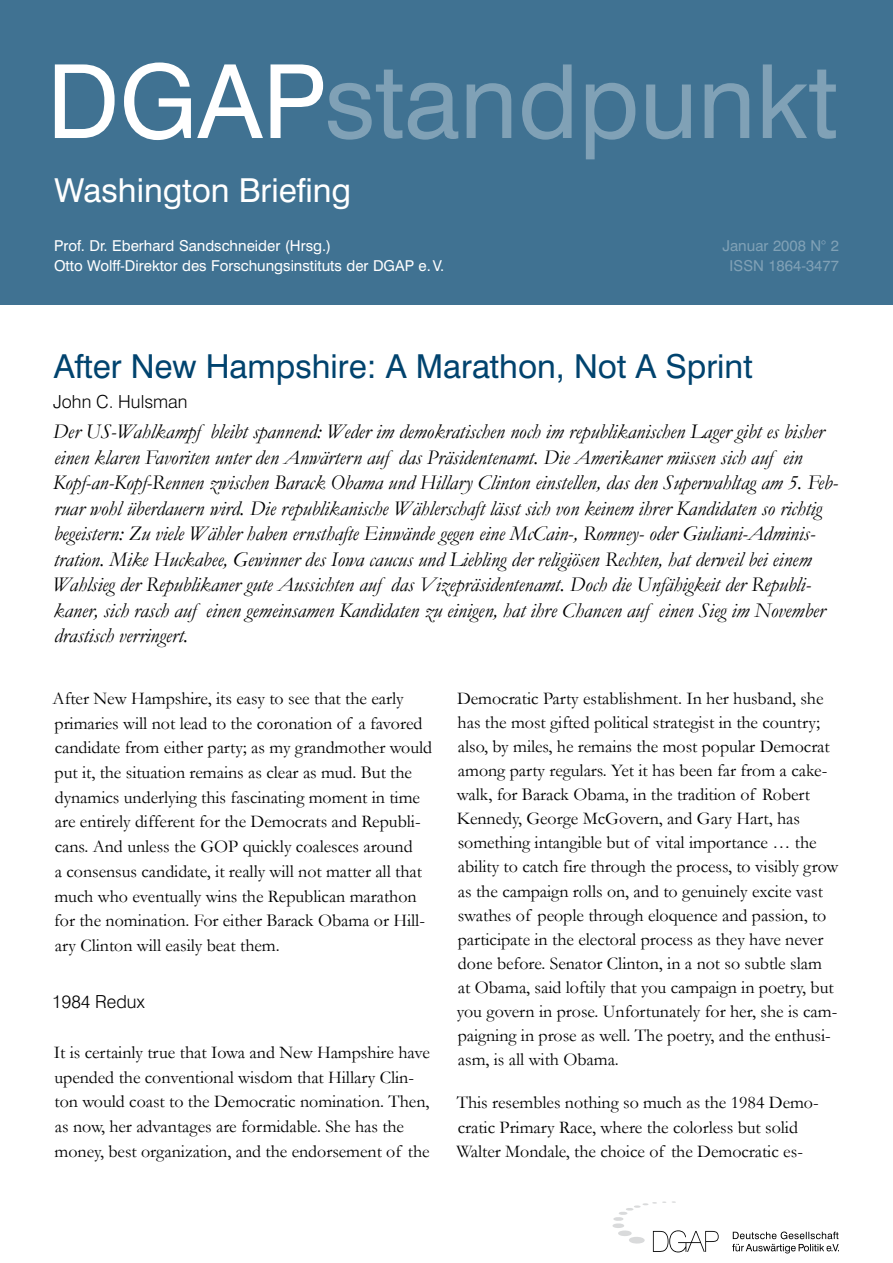
<style>
.page{position:relative;width:893px;height:1263px;background:#fff}
.page>*{position:absolute;margin:0;border:0;box-sizing:border-box;transform-origin:0 0}
.t1{font:102.3px "Swiss 721 BT";color:#80a1b6}
.t2{font:33px "Swiss 721 BT";color:#00436e}
.t3{font:33px "Swiss 721 BT";color:#fff}
.t4{font:italic 21px/25.5px "Garamond";letter-spacing:-.005em;color:#000}
.t5{font:18px/24.2px "Garamond";letter-spacing:-.005em;color:#000}
.t6{font:300 18px "Swiss 721 BT";color:#000}
.t7{font:15px/19.5px "Swiss 721 BT";color:#fff}
.t8{font:15px/19.5px "Swiss 721 BT";color:#80a1b6;text-align:center}
.s1{color:#fff}
</style>
<div class="page">
<div style="left:0;top:0;width:893px;height:305px;background:#407292"></div>
<svg style="left:612px;top:1201px;width:107px;height:51px"></svg>
<svg style="left:732px;top:1231px;width:107px;height:22px"></svg>
<h1 class="t1" style="left:47px;top:39px;width:792px"><span class="s1">DGAP</span>standpunkt</h1>
<h2 class="t3" style="left:55px;top:170px;width:298px">Washington Briefing</h2>
<p class="t7" style="left:54px;top:236px;width:392px">Prof. Dr. Eberhard Sandschneider (Hrsg.)<br>Otto Wolff-Direktor des Forschungsinstituts der DGAP e.V.</p>
<p class="t8" style="left:723px;top:236px;width:118px">Januar 2008 N° 2<br>ISSN 1864-3477</p>
<h2 class="t2" style="left:54px;top:347px;width:700px">After New Hampshire: A Marathon, Not A Sprint</h2>
<p class="t6" style="left:53px;top:391px;width:136px">John C. Hulsman</p>
<p class="t4" style="left:53px;top:418px;width:787px">Der US-Wahlkampf bleibt spannend: Weder im demokratischen noch im republikanischen Lager gibt es bisher einen klaren Favoriten unter den Anwärtern auf das Präsidentenamt. Die Amerikaner müssen sich auf ein Kopf-an-Kopf-Rennen zwischen Barack Obama und Hillary Clinton einstellen, das den Superwahltag am 5. Feb&shy;ruar wohl überdauern wird. Die republikanische Wählerschaft lässt sich von keinem ihrer Kandidaten so richtig begeistern: Zu viele Wähler haben ernsthafte Einwände gegen eine McCain-, Romney- oder Giuliani-Adminis&shy;tration. Mike Huckabee, Gewinner des Iowa caucus und Liebling der religiösen Rechten, hat derweil bei einem Wahlsieg der Republikaner gute Aussichten auf das Vizepräsidentenamt. Doch die Unfähigkeit der Republi&shy;kaner, sich rasch auf einen gemeinsamen Kandidaten zu einigen, hat ihre Chancen auf einen Sieg im November drastisch verringert.</p>
<p class="t5" style="left:53px;top:685px;width:381px;line-height:24.8px">After New Hampshire, its easy to see that the early primaries will not lead to the coronation of a favored candidate from either party; as my grandmother would put it, the situation remains as clear as mud. But the dynamics underlying this fascinating moment in time are entirely different for the Democrats and Republi&shy;cans. And unless the GOP quickly coalesces around<br>a consensus candidate, it really will not matter all that much who eventually wins the Republican marathon for the nomination. For either Barack Obama or Hill&shy;ary Clinton will easily beat them.</p>
<p class="t6" style="left:52px;top:991px;width:94px">1984 Redux</p>
<p class="t5" style="left:54px;top:1039px;width:378px;line-height:24.8px">It is certainly true that Iowa and New Hampshire have upended the conventional wisdom that Hillary Clin&shy;ton would coast to the Democratic nomination. Then, as now, her advantages are formidable. She has the money, best organization, and the endorsement of the</p>
<p class="t5" style="left:457px;top:686px;width:383px">Democratic Party establishment. In her husband, she has the most gifted political strategist in the country; also, by miles, he remains the most popular Democrat among party regulars. Yet it has been far from a cake&shy;walk, for Barack Obama, in the tradition of Robert Kennedy, George McGovern, and Gary Hart, has something intangible but of vital importance … the ability to catch fire through the process, to visibly grow as the campaign rolls on, and to genuinely excite vast swathes of people through eloquence and passion, to participate in the electoral process as they have never done before. Senator Clinton, in a not so subtle slam<br>at Obama, said loftily that you campaign in poetry, but you govern in prose. Unfortunately for her, she is cam&shy;paigning in prose as well. The poetry, and the enthusi&shy;asm, is all with Obama.</p>
<p class="t5" style="left:456px;top:1090px;width:364px">This resembles nothing so much as the 1984 Demo&shy;cratic Primary Race, where the colorless but solid<br>Walter Mondale, the choice of the Democratic es-</p>
</div>
